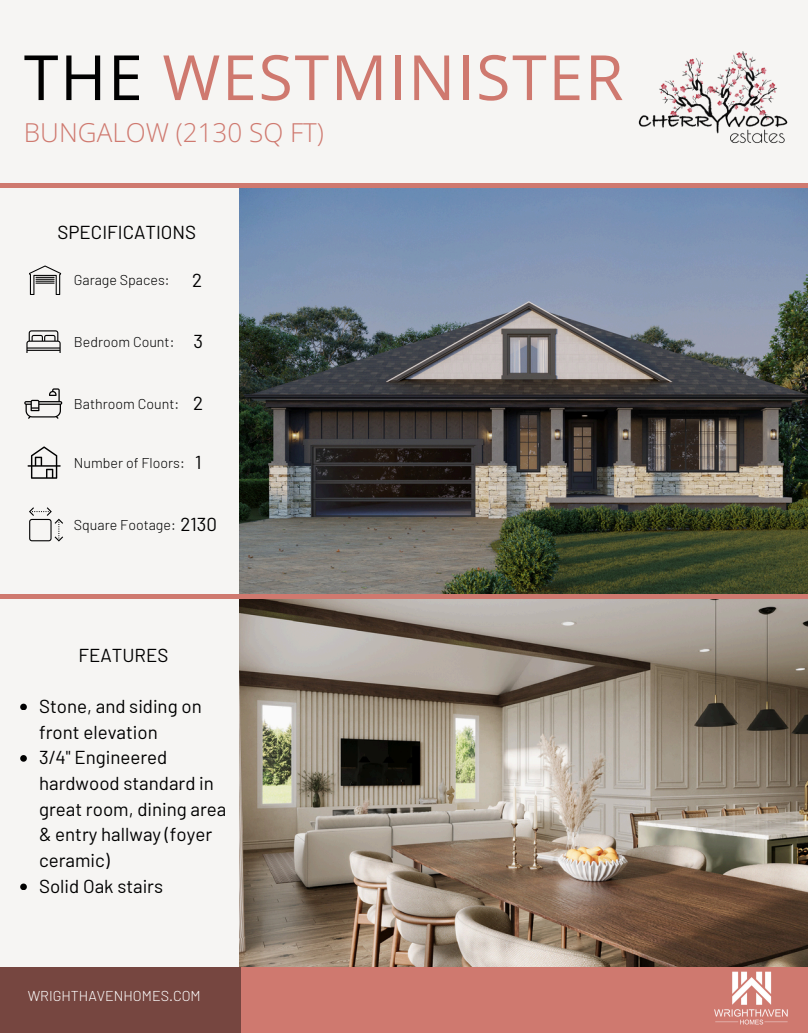
<style>
.page{position:relative;width:808px;height:1033px;background:#fff}
.page>*{position:absolute;margin:0;border:0;box-sizing:border-box;transform-origin:0 0}
.t1{font:62.38px "Open Sans";letter-spacing:.03em;color:#cf796f}
.t2{font:300 26.12px "Open Sans";color:#cf796f}
.t3{font:18.75px/25.6px "Barlow";color:#000}
.t4{font:300 14.25px "Barlow";color:#000}
.t5{font:300 14.25px "Barlow";color:#fff}
.s1{color:#000}
</style>
<div class="page">
<div style="left:0;top:0;width:807px;height:1023px;background:#f6f5f3"></div>
<img style="left:240px;top:187px;width:567px;height:779px">
<svg style="left:20px;top:703px;width:7px;height:7px"></svg>
<svg style="left:20px;top:755px;width:7px;height:6px"></svg>
<svg style="left:20px;top:883px;width:7px;height:7px"></svg>
<svg style="left:24px;top:388px;width:38px;height:30px"></svg>
<svg style="left:26px;top:330px;width:35px;height:23px"></svg>
<svg style="left:28px;top:446px;width:33px;height:32px"></svg>
<svg style="left:29px;top:507px;width:34px;height:29px"></svg>
<svg style="left:29px;top:265px;width:32px;height:30px"></svg>
<hr style="left:0;top:594px;width:807px;height:4px;background:#cf796f">
<div style="left:0;top:966px;width:807px;height:66px;background:#cf796f"></div>
<div style="left:0;top:966px;width:240px;height:66px;background:#764640"></div>
<img style="left:638px;top:51px;width:148px;height:93px">
<img style="left:712px;top:962px;width:75px;height:63px">
<p class="t1" style="left:24px;top:33px;width:601px"><span class="s1">THE</span> WESTMINISTER</p>
<p class="t2" style="left:24px;top:114px;width:301px">BUNGALOW (2130 SQ FT)</p>
<p class="t3" style="left:58px;top:218px;width:140px">SPECIFICATIONS</p>
<p class="t4" style="left:74px;top:271px;width:97px">Garage Spaces:</p>
<p class="t3" style="left:192px;top:267px;width:12px">2</p>
<p class="t4" style="left:74px;top:333px;width:102px">Bedroom Count:</p>
<h2 class="t3" style="left:193px;top:328px;width:11px">3</h2>
<p class="t4" style="left:74px;top:394px;width:107px">Bathroom Count:</p>
<p class="t3" style="left:193px;top:389px;width:12px">2</p>
<p class="t4" style="left:74px;top:453px;width:112px">Number of Floors:</p>
<h1 class="t3" style="left:195px;top:448px;width:8px">1</h1>
<p class="t3" style="left:180px;top:510px;width:38px">2130</p>
<p class="t4" style="left:74px;top:515px;width:103px">Square Footage:</p>
<p class="t3" style="left:78px;top:641px;width:91px">FEATURES</p>
<p class="t3" style="left:39px;top:692px;width:189px">Stone, and siding on front elevation<br>3/4" Engineered hardwood standard in great room, dining area &amp; entry hallway (foyer ceramic)<br>Solid Oak stairs</p>
<h3 class="t5" style="left:28px;top:986px;width:174px">WRIGHTHAVENHOMES.COM</h3>
</div>
